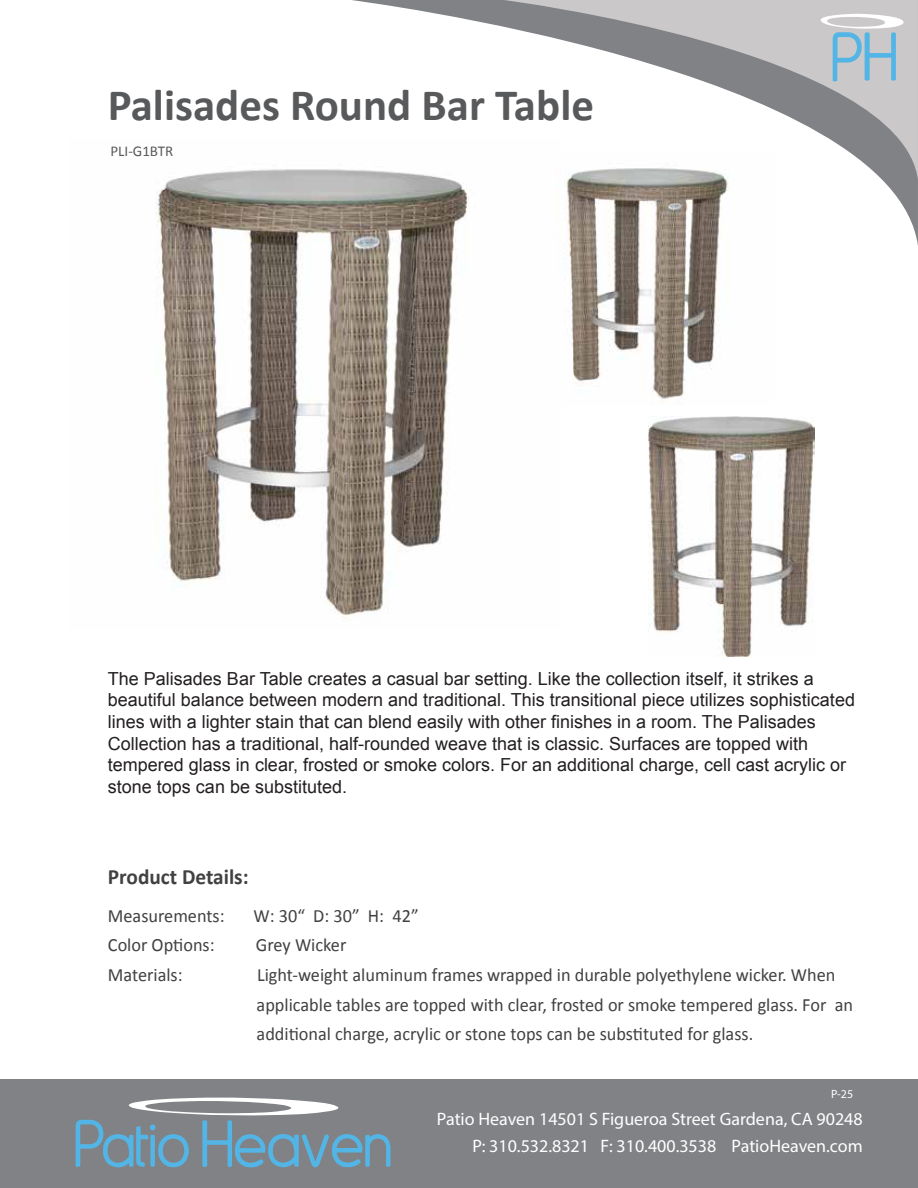
<style>
.page{position:relative;width:918px;height:1188px;background:#fff}
.page>*{position:absolute;margin:0;border:0;box-sizing:border-box;transform-origin:0 0}
.t1{font:700 45px "Calibri";color:#58595b}
.t2{font:700 21.9px "Calibri";color:#414042}
.t3{font:18.75px/29.7px "Calibri";color:#414042}
.t4{font:18px/21.6px "Arial";color:#231f20}
.t5{font:18px/27px "Myriad Pro";color:#fff;text-align:right}
.t6{font:15px "Calibri";color:#58595b}
.t7{font:12px "Myriad Pro";color:#fff}
</style>
<div class="page">
<img style="left:156px;top:169px;width:301px;height:451px">
<svg style="left:351px;top:0;width:567px;height:246px"></svg>
<svg style="left:504px;top:0;width:414px;height:180px"></svg>
<div style="left:0;top:1080px;width:918px;height:108px;background:#808285"></div>
<svg style="left:818px;top:14px;width:86px;height:68px;background:#b8c9d2"></svg>
<svg style="left:76px;top:1097px;width:314px;height:71px"></svg>
<img style="left:648px;top:416px;width:167px;height:240px">
<img style="left:522px;top:153px;width:252px;height:248px">
<h1 class="t1" style="left:108px;top:77px;width:488px">Palisades Round Bar Table</h1>
<p class="t6" style="left:110px;top:142px;width:64px">PLI-G1BTR</p>
<p class="t4" style="left:108px;top:668px;width:749px">The Palisades Bar Table creates a casual bar setting. Like the collection itself, it strikes a beautiful balance between modern and traditional. This transitional piece utilizes sophisticated lines with a lighter stain that can blend easily with other finishes in a room. The Palisades Collection has a traditional, half-rounded weave that is classic. Surfaces are topped with tempered glass in clear, frosted or smoke colors. For an additional charge, cell cast acrylic or stone tops can be substituted.</p>
<p class="t2" style="left:108px;top:863px;width:142px">Product Details:</p>
<p class="t3" style="left:108px;top:900px;width:118px">Measurements:</p>
<p class="t3" style="left:254px;top:900px;width:167px">W: 30“ D: 30” H: 42”</p>
<p class="t3" style="left:108px;top:930px;width:108px">Color Options:</p>
<p class="t3" style="left:256px;top:930px;width:92px">Grey Wicker</p>
<p class="t3" style="left:108px;top:960px;width:76px">Materials:</p>
<p class="t3" style="left:257px;top:960px;width:598px">Light-weight aluminum frames wrapped in durable polyethylene wicker. When applicable tables are topped with clear, frosted or smoke tempered glass. For an additional charge, acrylic or stone tops can be substituted for glass.</p>
<p class="t7" style="left:831px;top:1086px;width:24px">P-25</p>
<p class="t5" style="left:437px;top:1106px;width:427px">Patio Heaven 14501 S Figueroa Street Gardena, CA 90248<br>P: 310.532.8321 F: 310.400.3538 PatioHeaven.com</p>
</div>
